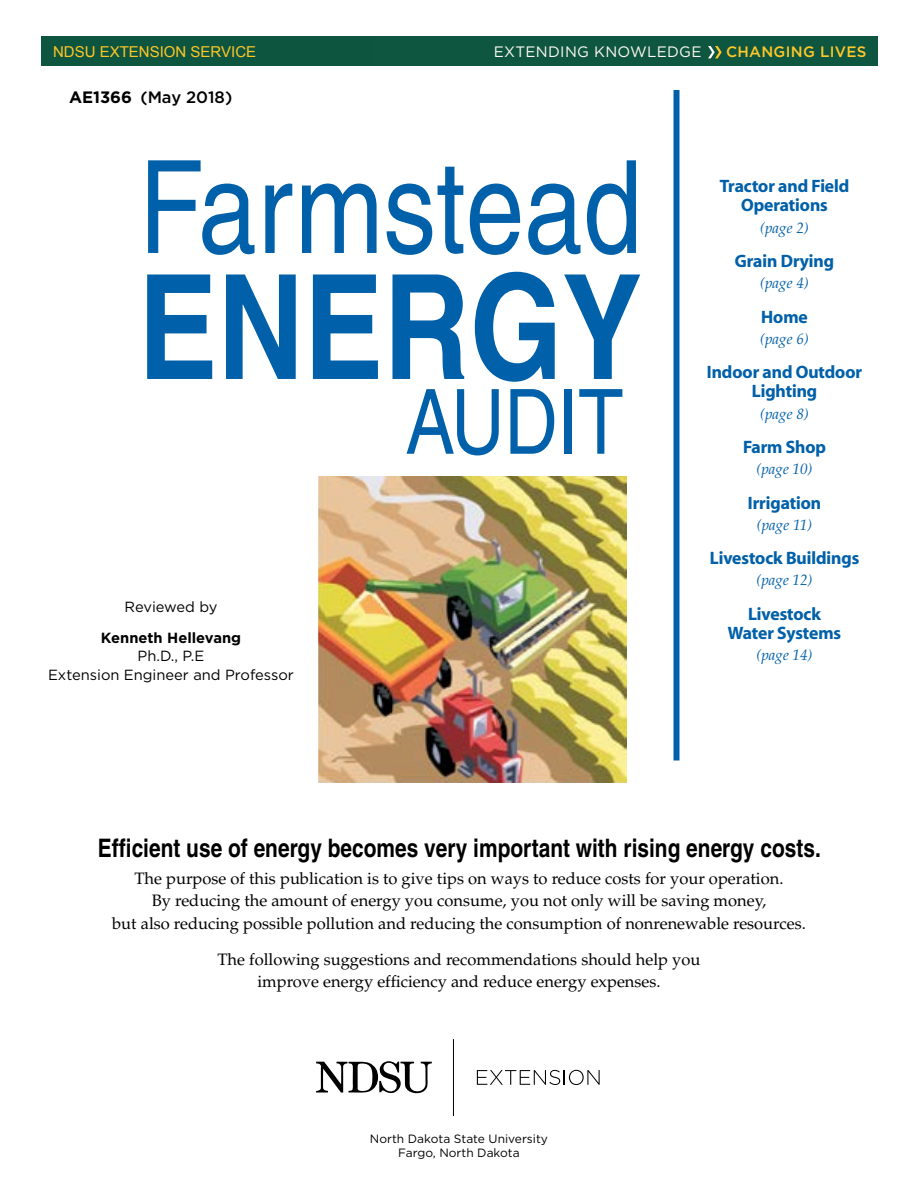
<style>
.page{position:relative;width:918px;height:1188px;background:#fff}
.page>*{position:absolute;margin:0;border:0;box-sizing:border-box;transform-origin:0 0}
.t1{font:700 condensed 145.5px "Helvetica";color:#0060a9}
.t2{font:condensed 129px "Helvetica";color:#0060a9}
.t3{font:condensed 90px "Helvetica";color:#0060a9}
.t4{font:700 condensed 25.5px "Helvetica";color:#000}
.t5{font:18px/19.5px "Myriad Headline";color:#0060a9;text-align:center}
.t6{font:16.5px/22.5px "Palatino";color:#000;text-align:center}
.t7{font:500 16.5px "Gotham";color:#000}
.t8{font:15.15px "Gotham";letter-spacing:.02em;color:#fffaf5}
.t9{font:500 15.15px "Gotham";letter-spacing:.02em;color:#ffc729}
.t10{font:italic 15px "Palatino";color:#0060a9}
.t11{font:15px "Arial";color:#ffc628}
.t12{font:14.7px/18.8px "Gotham";color:#000;text-align:center}
.t13{font:700 14.7px "Gotham";color:#000}
.t14{font:12px/13.5px "Gotham";color:#000;text-align:center}
.s1{font-weight:700}
</style>
<div class="page">
<div style="left:674px;top:90px;width:6px;height:670px;background:#0060a9"></div>
<img style="left:319px;top:476px;width:307px;height:306px">
<svg style="left:316px;top:1061px;width:116px;height:33px"></svg>
<hr style="left:453px;top:1039px;width:1px;height:77px;background:#000">
<svg style="left:477px;top:1070px;width:123px;height:15px"></svg>
<div style="left:41px;top:36px;width:837px;height:29px;background:#0e553f"></div>
<svg style="left:708px;top:46px;width:14px;height:12px"></svg>
<p class="t11" style="left:53px;top:42px;width:205px">NDSU EXTENSION SERVICE</p>
<p class="t8" style="left:494px;top:42px;width:209px">EXTENDING KNOWLEDGE</p>
<p class="t9" style="left:726px;top:42px;width:142px">CHANGING LIVES</p>
<p class="t7" style="left:69px;top:87px;width:165px"><span class="s1">AE1366</span> (May 2018)</p>
<h2 class="t2" style="left:139px;top:133px;width:505px">Farmstead</h2>
<h1 class="t1" style="left:138px;top:239px;width:505px">ENERGY</h1>
<p class="t12" style="left:125px;top:597px;width:94px">Reviewed by</p>
<p class="t13" style="left:101px;top:628px;width:142px">Kenneth Hellevang</p>
<p class="t12" style="left:48px;top:646px;width:247px">Ph.D., P.E<br>Extension Engineer and Professor</p>
<h3 class="t3" style="left:406px;top:370px;width:219px">AUDIT</h3>
<p class="t5" style="left:720px;top:177px;width:131px">Tractor and Field<br>Operations</p>
<p class="t10" style="left:760px;top:219px;width:50px">(page 2)</p>
<p class="t5" style="left:735px;top:252px;width:101px">Grain Drying</p>
<p class="t10" style="left:760px;top:274px;width:50px">(page 4)</p>
<p class="t5" style="left:761px;top:307px;width:48px">Home</p>
<p class="t10" style="left:760px;top:330px;width:50px">(page 6)</p>
<p class="t5" style="left:707px;top:363px;width:157px">Indoor and Outdoor<br>Lighting</p>
<p class="t10" style="left:760px;top:405px;width:50px">(page 8)</p>
<p class="t5" style="left:743px;top:438px;width:84px">Farm Shop</p>
<p class="t10" style="left:756px;top:460px;width:58px">(page 10)</p>
<p class="t5" style="left:748px;top:493px;width:75px">Irrigation</p>
<p class="t10" style="left:757px;top:516px;width:57px">(page 11)</p>
<p class="t5" style="left:710px;top:549px;width:151px">Livestock Buildings</p>
<p class="t10" style="left:756px;top:571px;width:58px">(page 12)</p>
<p class="t5" style="left:728px;top:604px;width:115px">Livestock<br>Water Systems</p>
<p class="t10" style="left:756px;top:646px;width:58px">(page 14)</p>
<h3 class="t4" style="left:98px;top:832px;width:724px">Efficient use of energy becomes very important with rising energy costs.</h3>
<p class="t6" style="left:112px;top:867px;width:695px">The purpose of this publication is to give tips on ways to reduce costs for your operation.<br>By reducing the amount of energy you consume, you not only will be saving money,<br>but also reducing possible pollution and reducing the consumption of nonrenewable resources.</p>
<p class="t6" style="left:218px;top:948px;width:484px">The following suggestions and recommendations should help you improve energy efficiency and reduce energy expenses.</p>
<p class="t14" style="left:370px;top:1132px;width:180px">North Dakota State University<br>Fargo, North Dakota</p>
</div>
